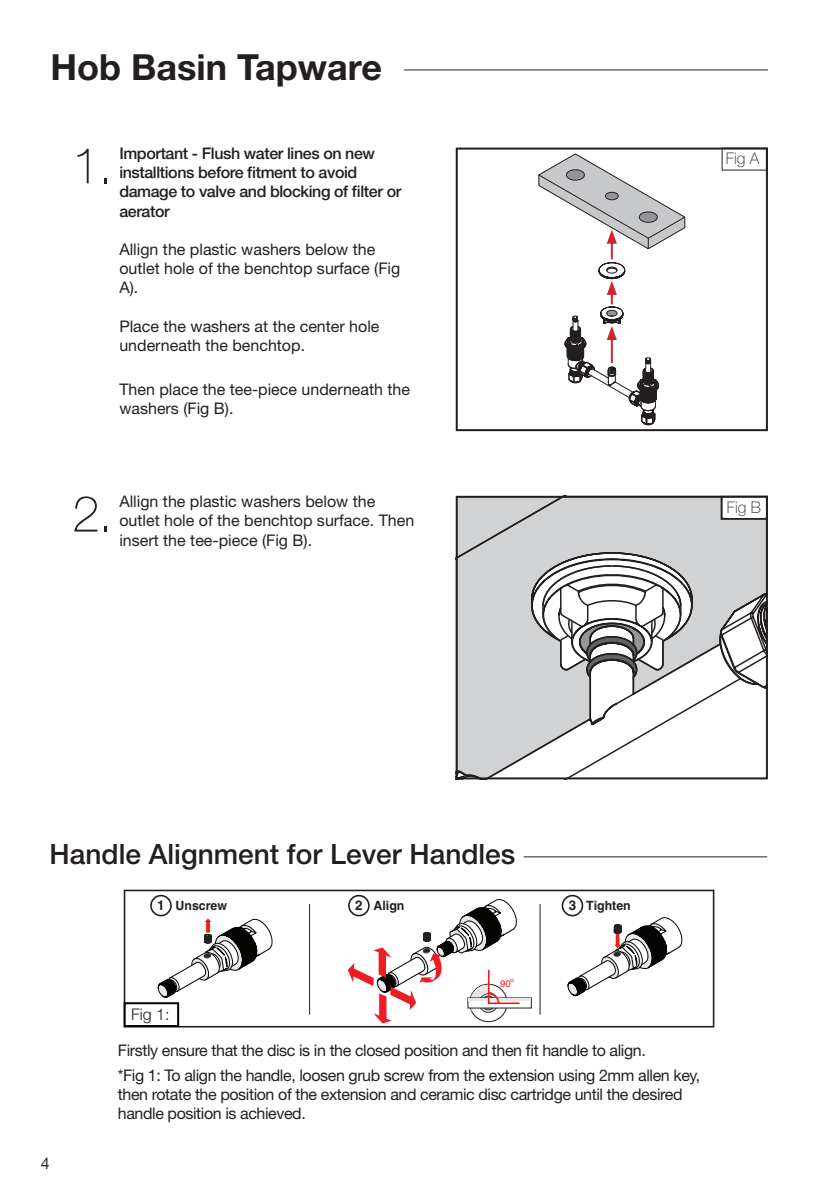
<style>
.page{position:relative;width:840px;height:1191px;background:#fff}
.page>*{position:absolute;margin:0;border:0;box-sizing:border-box;transform-origin:0 0}
.Body_Text{font:100 50px "Helvetica Neue LT Std";color:#231f20}
.Section_Headers{font:700 36px "Helvetica Neue LT Std";color:#231f20}
.Section_Headers-2{font:500 28px "Helvetica Neue LT Std";color:#231f20}
.Body_Text-2{font:16px/19.2px "Helvetica Neue LT Std";color:#231f20}
.Body_Text-3{font:16px/19.2px "Helvetica Neue LT Std";letter-spacing:-.025em;color:#231f20}
.Body_Text-4{font:500 16px/19.2px "Helvetica Neue LT Std";letter-spacing:-.025em;color:#231f20}
.Body_Text-5{font:100 16px "Helvetica Neue LT Std";color:#231f20}
.t1{font:300 16px "Helvetica Neue LT Std";color:#231f20}
.t2{font:700 12.8px "Helvetica";color:#231f20}
.t3{font:9.6px "Helvetica";color:#ee1d23}
.t4{font:700 8px "Helvetica";color:#231f20}
.t5{font:6.2px "Helvetica";color:#ee1d23}
.s1{font-size:13.4px}
</style>
<div class="page">
<hr style="left:404px;top:69px;width:363px;height:1px;background:#231f20">
<div style="left:455px;top:148px;width:312px;height:283px;border:2px solid #231f20"></div>
<div style="left:721px;top:148px;width:46px;height:23px;border:1px solid #231f20"></div>
<svg style="left:538px;top:153px;width:147px;height:273px"></svg>
<svg style="left:458px;top:499px;width:306px;height:275px"></svg>
<div style="left:455px;top:496px;width:312px;height:283px;border:2px solid #231f20"></div>
<div style="left:721px;top:497px;width:45px;height:22px;background:#fff"></div>
<div style="left:720px;top:496px;width:47px;height:24px;border:2px solid #231f20"></div>
<hr style="left:523px;top:856px;width:243px;height:1px;background:#231f20">
<svg style="left:567px;top:897px;width:115px;height:100px"></svg>
<div style="left:615px;top:934px;width:4px;height:11px;border:1px solid #ee1d23"></div>
<svg style="left:157px;top:897px;width:116px;height:107px"></svg>
<div style="left:561px;top:894px;width:22px;height:22px;border:2px solid #231f20;border-radius:50%"></div>
<div style="left:150px;top:894px;width:22px;height:22px;border:2px solid #231f20;border-radius:50%"></div>
<hr style="left:468px;top:998px;width:62px;height:3px;background:#e6e7e6">
<svg style="left:348px;top:894px;width:173px;height:129px"></svg>
<hr style="left:309px;top:904px;width:1px;height:110px;background:#231f20">
<hr style="left:539px;top:904px;width:1px;height:110px;background:#231f20">
<div style="left:124px;top:889px;width:590px;height:138px;border:2px solid #231f20"></div>
<div style="left:124px;top:1002px;width:55px;height:25px;border:2px solid #000"></div>
<p class="Section_Headers" style="left:50px;top:45px;width:333px">Hob Basin Tapware</p>
<p class="Body_Text" style="left:72px;top:137px;width:42px">1.</p>
<p class="Body_Text-4" style="left:119px;top:144px;width:283px">Important - Flush water lines on new installtions before fitment to avoid damage to valve and blocking of filter or aerator</p>
<p class="Body_Text-2" style="left:119px;top:239px;width:282px">Allign the plastic washers below the outlet hole of the benchtop surface (Fig<br>A).</p>
<p class="Body_Text-2" style="left:119px;top:316px;width:261px">Place the washers at the center hole underneath the benchtop.</p>
<p class="Body_Text-2" style="left:119px;top:380px;width:292px">Then place the tee-piece underneath the washers (Fig B).</p>
<p class="Body_Text" style="left:72px;top:485px;width:42px">2.</p>
<p class="Body_Text-2" style="left:119px;top:492px;width:296px">Allign the plastic washers below the outlet hole of the benchtop surface. Then insert the tee-piece (Fig B).</p>
<p class="Body_Text-5" style="left:725px;top:150px;width:35px">Fig A</p>
<p class="Body_Text-5" style="left:726px;top:498px;width:36px">Fig B</p>
<p class="Section_Headers-2" style="left:50px;top:837px;width:467px">Handle Alignment for Lever Handles</p>
<p class="t2" style="left:157px;top:897px;width:72px"><span class="s1">1</span> Unscrew</p>
<p class="t2" style="left:355px;top:897px;width:51px"><span class="s1">2</span> Align</p>
<p class="t2" style="left:568px;top:897px;width:63px"><span class="s1">3</span> Tighten</p>
<p class="t1" style="left:131px;top:1005px;width:40px">Fig 1:</p>
<p class="t4" style="left:130px;top:1015px;width:23px">Fig 1:</p>
<p class="t3" style="left:500px;top:977px;width:12px">90</p>
<p class="t5" style="left:510px;top:976px;width:5px">o</p>
<p class="Body_Text-2" style="left:41px;top:1153px;width:10px">4</p>
<p class="Body_Text-3" style="left:118px;top:1040px;width:529px">Firstly ensure that the disc is in the closed position and then fit handle to align.</p>
<p class="Body_Text-3" style="left:118px;top:1065px;width:583px">*Fig 1: To align the handle, loosen grub screw from the extension using 2mm allen key, then rotate the position of the extension and ceramic disc cartridge until the desired handle position is achieved.</p>
</div>
